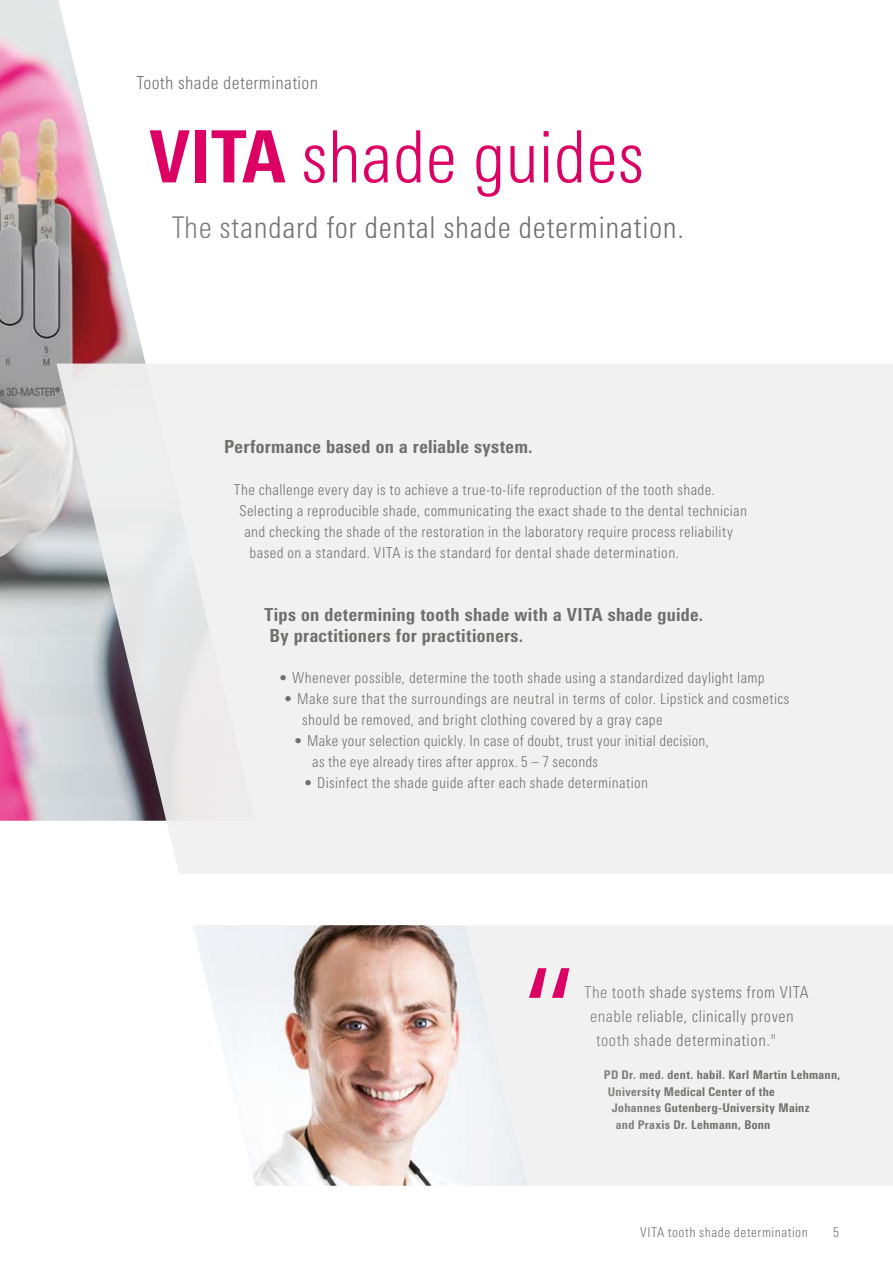
<style>
.page{position:relative;width:893px;height:1263px;background:#fff}
.page>*{position:absolute;margin:0;border:0;box-sizing:border-box;transform-origin:0 0}
.t1{font:300 condensed 72px "Univers Next Pro";color:#dd0064}
.t2{font:300 condensed 30px "Univers Next Pro";letter-spacing:.02em;color:#6f6f6e}
.t3{font:800 condensed 18px/21px "Univers Next Pro";letter-spacing:.02em;color:#6f6f6e}
.t4{font:300 condensed 18px "Univers Next Pro";letter-spacing:.02em;color:#6f6f6e}
.t5{font:300 condensed 16.5px "Univers Next Pro";letter-spacing:.03em;color:#6f6f6e}
.t6{font:300 condensed 15px/21px "Univers Next Pro";letter-spacing:.025em;color:#6f6f6e}
.t7{font:300 condensed 13.5px "Univers Next Pro";letter-spacing:.035em;color:#6f6f6e}
.t8{font:800 condensed 12px "Univers Next Pro";letter-spacing:.03em;color:#6f6f6e}
.s1{font-weight:800}
</style>
<div class="page">
<img style="left:0;top:0;width:146px;height:821px">
<svg style="left:56px;top:364px;width:837px;height:510px;fill:#f1f1f1"></svg>
<div style="left:528px;top:925px;width:365px;height:261px;background:#f1f1f1"></div>
<svg style="left:529px;top:968px;width:40px;height:30px"></svg>
<img style="left:193px;top:925px;width:335px;height:261px">
<p class="t4" style="left:137px;top:72px;width:183px">Tooth shade determination</p>
<h1 class="t1" style="left:149px;top:116px;width:497px"><span class="s1">VITA</span> shade guides</h1>
<h2 class="t2" style="left:172px;top:210px;width:513px">The standard for dental shade determination.</h2>
<p class="t3" style="left:224px;top:436px;width:310px">Performance based on a reliable system.</p>
<p class="t6" style="left:234px;top:479px;width:482px">The challenge every day is to achieve a true-to-life reproduction of the tooth shade.</p>
<p class="t6" style="left:239px;top:500px;width:509px">Selecting a reproducible shade, communicating the exact shade to the dental technician</p>
<p class="t6" style="left:244px;top:521px;width:490px">and checking the shade of the restoration in the laboratory require process reliability</p>
<p class="t6" style="left:249px;top:542px;width:431px">based on a standard. VITA is the standard for dental shade determination.</p>
<p class="t3" style="left:265px;top:604px;width:440px">Tips on determining tooth shade with a VITA shade guide.<br>By practitioners for practitioners.</p>
<p class="t6" style="left:279px;top:667px;width:487px">• Whenever possible, determine the tooth shade using a standardized daylight lamp</p>
<p class="t6" style="left:302px;top:688px;width:489px;text-indent:-18px">• Make sure that the surroundings are neutral in terms of color. Lipstick and cosmetics should be removed, and bright clothing covered by a gray cape</p>
<p class="t6" style="left:312px;top:730px;width:398px;text-indent:-18px">• Make your selection quickly. In case of doubt, trust your initial decision, as the eye already tires after approx. 5 – 7 seconds</p>
<p class="t6" style="left:305px;top:772px;width:345px">• Disinfect the shade guide after each shade determination</p>
<p class="t5" style="left:584px;top:983px;width:226px">The tooth shade systems from VITA</p>
<p class="t5" style="left:590px;top:1007px;width:205px">enable reliable, clinically proven</p>
<p class="t5" style="left:596px;top:1031px;width:182px">tooth shade determination."</p>
<p class="t8" style="left:604px;top:1068px;width:238px">PD Dr. med. dent. habil. Karl Martin Lehmann,</p>
<p class="t8" style="left:608px;top:1084px;width:169px">University Medical Center of the</p>
<p class="t8" style="left:612px;top:1101px;width:199px">Johannes Gutenberg-University Mainz</p>
<p class="t8" style="left:616px;top:1117px;width:156px">and Praxis Dr. Lehmann, Bonn</p>
<p class="t7" style="left:640px;top:1225px;width:169px">VITA tooth shade determination</p>
<p class="t7" style="left:833px;top:1225px;width:7px">5</p>
</div>
